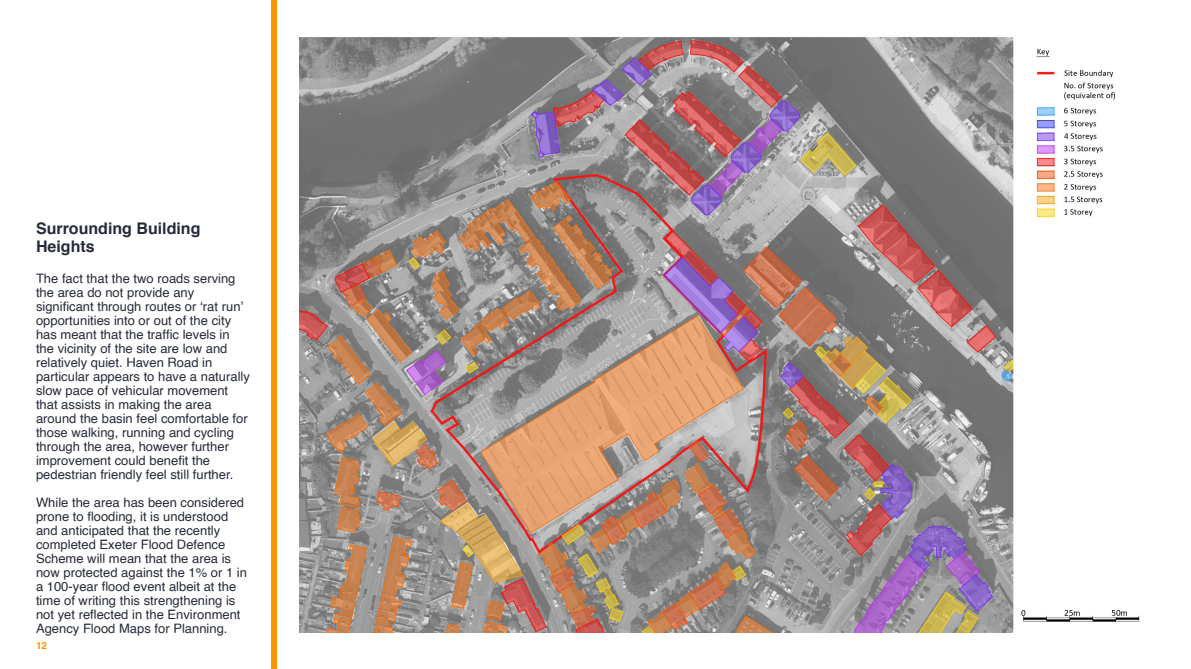
<style>
.page{position:relative;width:1191px;height:669px;background:#fff}
.page>*{position:absolute;margin:0;border:0;box-sizing:border-box;transform-origin:0 0}
.t1{font:700 16px/18px "Helvetica";color:#262b39}
.t2{font:13px/14px "Helvetica";color:#262b39}
.t3{font:700 10px "Helvetica";color:#fb9500}
</style>
<div class="page">
<img style="left:299px;top:37px;width:841px;height:596px">
<div style="left:272px;top:0;width:5px;height:669px;background:#fb9500"></div>
<p class="t1" style="left:36px;top:220px;width:166px">Surrounding Building<br>Heights</p>
<p class="t2" style="left:36px;top:272px;width:215px">The fact that the two roads serving the area do not provide any significant through routes or ‘rat run’ opportunities into or out of the city has meant that the traffic levels in the vicinity of the site are low and relatively quiet. Haven Road in particular appears to have a naturally slow pace of vehicular movement that assists in making the area around the basin feel comfortable for those walking, running and cycling through the area, however further improvement could benefit the pedestrian friendly feel still further.</p>
<p class="t2" style="left:36px;top:496px;width:213px">While the area has been considered prone to flooding, it is understood and anticipated that the recently completed Exeter Flood Defence Scheme will mean that the area is now protected against the 1% or 1 in a 100-year flood event albeit at the time of writing this strengthening is not yet reflected in the Environment Agency Flood Maps for Planning.</p>
<p class="t3" style="left:36px;top:638px;width:13px">12</p>
</div>
